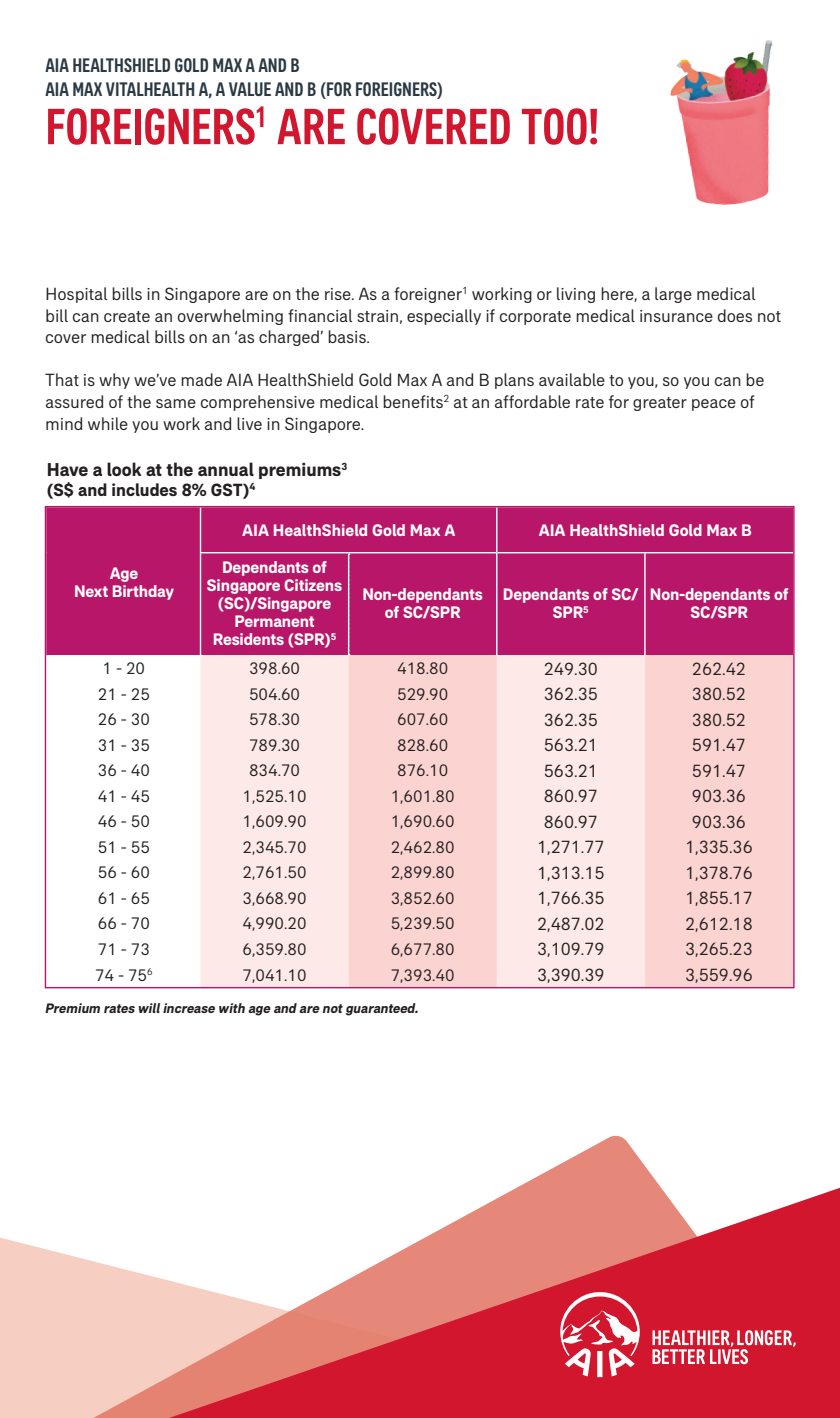
<style>
.page{position:relative;width:840px;height:1418px;background:#fff}
.page>*{position:absolute;margin:0;border:0;box-sizing:border-box;transform-origin:0 0}
.t1{font:500 condensed 52px "AIA Everest";letter-spacing:-.005em;color:#d2162e}
.t2{font:500 condensed 20px/24px "AIA Everest";color:#2b3944}
.body{font:700 19px "AIA Everest";color:#231f20}
.body-2{font:18px/21.6px "AIA Everest";letter-spacing:-.01em;color:#231f20}
.body-3{font:700 18px "AIA Everest";color:#231f20}
.body-4{font:17px "AIA Everest";color:#231f20}
.body-5{font:700 17px/18px "AIA Everest";letter-spacing:-.01em;color:#fff;text-align:center}
.body-6{font:italic 700 14px "AIA Everest";color:#231f20}
</style>
<div class="page">
<img style="left:670px;top:40px;width:103px;height:165px">
<svg style="left:527px;top:1135px;width:130px;height:47px;fill:#e68879"></svg>
<svg style="left:0;top:1182px;width:839px;height:235px"></svg>
<div style="left:48px;top:508px;width:744px;height:147px;background:#b81669"></div>
<div style="left:200px;top:655px;width:148px;height:331px;background:#fde9e7"></div>
<svg style="left:348px;top:655px;width:444px;height:331px;background:#fbdbd9"></svg>
<hr style="left:200px;top:552px;width:148px;height:1px;background:#fff">
<hr style="left:348px;top:552px;width:148px;height:1px;background:#fff">
<hr style="left:497px;top:552px;width:147px;height:1px;background:#fff">
<hr style="left:644px;top:552px;width:148px;height:1px;background:#fff">
<svg style="left:348px;top:553px;width:1px;height:102px"></svg>
<hr style="left:200px;top:507px;width:1px;height:45px;background:#fff">
<hr style="left:200px;top:553px;width:1px;height:102px;background:#fff">
<hr style="left:46px;top:507px;width:2px;height:45px;background:#b81669">
<hr style="left:46px;top:552px;width:2px;height:103px;background:#b81669">
<hr style="left:643px;top:553px;width:2px;height:102px;background:#fff">
<hr style="left:496px;top:507px;width:1px;height:45px;background:#fff">
<hr style="left:496px;top:552px;width:1px;height:103px;background:#fff">
<svg style="left:560px;top:1291px;width:235px;height:86px;background:#d93c50"></svg>
<p class="t2" style="left:45px;top:53px;width:399px">AIA HEALTHSHIELD GOLD MAX A AND B<br>AIA MAX VITALHEALTH A, A VALUE AND B (FOR FOREIGNERS)</p>
<p class="t1" style="left:45px;top:97px;width:555px">FOREIGNERS<sup>1</sup> ARE COVERED TOO!</p>
<p class="body-2" style="left:45px;top:283px;width:737px">Hospital bills in Singapore are on the rise. As a foreigner<sup>1</sup> working or living here, a large medical bill can create an overwhelming financial strain, especially if corporate medical insurance does not cover medical bills on an ‘as charged’ basis.</p>
<p class="body-2" style="left:45px;top:369px;width:720px">That is why we’ve made AIA HealthShield Gold Max A and B plans available to you, so you can be assured of the same comprehensive medical benefits<sup>2</sup> at an affordable rate for greater peace of mind while you work and live in Singapore.</p>
<p class="body" style="left:47px;top:458px;width:302px">Have a look at the annual premiums<sup>3</sup></p>
<p class="body-3" style="left:47px;top:479px;width:210px">(S$ and includes 8% GST)<sup>4</sup></p>
<p class="body-5" style="left:110px;top:563px;width:30px">Age</p>
<p class="body-5" style="left:74px;top:581px;width:101px">Next Birthday</p>
<p class="body-5" style="left:242px;top:521px;width:215px">AIA HealthShield Gold Max A</p>
<p class="body-5" style="left:538px;top:521px;width:214px">AIA HealthShield Gold Max B</p>
<p class="body-5" style="left:207px;top:558px;width:137px">Dependants of<br>Singapore Citizens (SC)/Singapore<br>Permanent<br>Residents (SPR)<sup>5</sup></p>
<p class="body-5" style="left:362px;top:585px;width:122px">Non-dependants of SC/SPR</p>
<p class="body-5" style="left:502px;top:585px;width:137px">Dependants of SC/<br>SPR<sup>5</sup></p>
<p class="body-5" style="left:649px;top:585px;width:140px">Non-dependants of<br>SC/SPR</p>
<p class="body-4" style="left:102px;top:658px;width:44px">1 - 20</p>
<p class="body-4" style="left:249px;top:658px;width:52px">398.60</p>
<p class="body-4" style="left:397px;top:658px;width:52px">418.80</p>
<p class="body-2" style="left:543px;top:657px;width:55px">249.30</p>
<p class="body-2" style="left:691px;top:657px;width:55px">262.42</p>
<p class="body-4" style="left:98px;top:684px;width:54px">21 - 25</p>
<p class="body-4" style="left:249px;top:684px;width:52px">504.60</p>
<p class="body-4" style="left:397px;top:684px;width:52px">529.90</p>
<p class="body-2" style="left:543px;top:683px;width:55px">362.35</p>
<p class="body-2" style="left:691px;top:683px;width:55px">380.52</p>
<p class="body-4" style="left:98px;top:710px;width:54px">26 - 30</p>
<p class="body-4" style="left:249px;top:710px;width:52px">578.30</p>
<p class="body-4" style="left:397px;top:710px;width:52px">607.60</p>
<p class="body-2" style="left:543px;top:708px;width:55px">362.35</p>
<p class="body-2" style="left:691px;top:708px;width:55px">380.52</p>
<p class="body-4" style="left:98px;top:735px;width:54px">31 - 35</p>
<p class="body-4" style="left:249px;top:735px;width:52px">789.30</p>
<p class="body-4" style="left:397px;top:735px;width:52px">828.60</p>
<p class="body-2" style="left:543px;top:734px;width:55px">563.21</p>
<p class="body-2" style="left:691px;top:734px;width:55px">591.47</p>
<p class="body-4" style="left:98px;top:761px;width:54px">36 - 40</p>
<p class="body-4" style="left:249px;top:761px;width:52px">834.70</p>
<p class="body-4" style="left:397px;top:761px;width:52px">876.10</p>
<p class="body-2" style="left:543px;top:759px;width:55px">563.21</p>
<p class="body-2" style="left:691px;top:759px;width:55px">591.47</p>
<p class="body-4" style="left:98px;top:786px;width:54px">41 - 45</p>
<p class="body-4" style="left:242px;top:786px;width:65px">1,525.10</p>
<p class="body-4" style="left:390px;top:786px;width:65px">1,601.80</p>
<p class="body-2" style="left:543px;top:785px;width:55px">860.97</p>
<p class="body-2" style="left:691px;top:785px;width:55px">903.36</p>
<p class="body-4" style="left:98px;top:812px;width:54px">46 - 50</p>
<p class="body-4" style="left:242px;top:812px;width:65px">1,609.90</p>
<p class="body-4" style="left:390px;top:812px;width:65px">1,690.60</p>
<p class="body-2" style="left:543px;top:810px;width:55px">860.97</p>
<p class="body-2" style="left:691px;top:810px;width:55px">903.36</p>
<p class="body-4" style="left:98px;top:837px;width:54px">51 - 55</p>
<p class="body-4" style="left:242px;top:837px;width:65px">2,345.70</p>
<p class="body-4" style="left:390px;top:837px;width:65px">2,462.80</p>
<p class="body-2" style="left:536px;top:836px;width:69px">1,271.77</p>
<p class="body-2" style="left:684px;top:836px;width:69px">1,335.36</p>
<p class="body-4" style="left:98px;top:863px;width:54px">56 - 60</p>
<p class="body-4" style="left:242px;top:863px;width:65px">2,761.50</p>
<p class="body-4" style="left:390px;top:863px;width:65px">2,899.80</p>
<p class="body-2" style="left:536px;top:861px;width:69px">1,313.15</p>
<p class="body-2" style="left:684px;top:861px;width:69px">1,378.76</p>
<p class="body-4" style="left:98px;top:888px;width:54px">61 - 65</p>
<p class="body-4" style="left:242px;top:888px;width:65px">3,668.90</p>
<p class="body-4" style="left:390px;top:888px;width:65px">3,852.60</p>
<p class="body-2" style="left:536px;top:887px;width:69px">1,766.35</p>
<p class="body-2" style="left:684px;top:887px;width:69px">1,855.17</p>
<p class="body-4" style="left:98px;top:914px;width:54px">66 - 70</p>
<p class="body-4" style="left:242px;top:914px;width:65px">4,990.20</p>
<p class="body-4" style="left:390px;top:914px;width:65px">5,239.50</p>
<p class="body-2" style="left:536px;top:912px;width:69px">2,487.02</p>
<p class="body-2" style="left:684px;top:912px;width:69px">2,612.18</p>
<p class="body-4" style="left:98px;top:939px;width:54px">71 - 73</p>
<p class="body-4" style="left:242px;top:939px;width:65px">6,359.80</p>
<p class="body-4" style="left:390px;top:939px;width:65px">6,677.80</p>
<p class="body-2" style="left:536px;top:938px;width:69px">3,109.79</p>
<p class="body-2" style="left:684px;top:938px;width:69px">3,265.23</p>
<p class="body-4" style="left:95px;top:965px;width:59px">74 - 75<sup>6</sup></p>
<p class="body-4" style="left:242px;top:965px;width:65px">7,041.10</p>
<p class="body-4" style="left:390px;top:965px;width:65px">7,393.40</p>
<p class="body-2" style="left:536px;top:963px;width:69px">3,390.39</p>
<p class="body-2" style="left:684px;top:963px;width:69px">3,559.96</p>
<p class="body-6" style="left:45px;top:999px;width:377px">Premium rates willincrease with age and are notguaranteed.</p>
</div>
